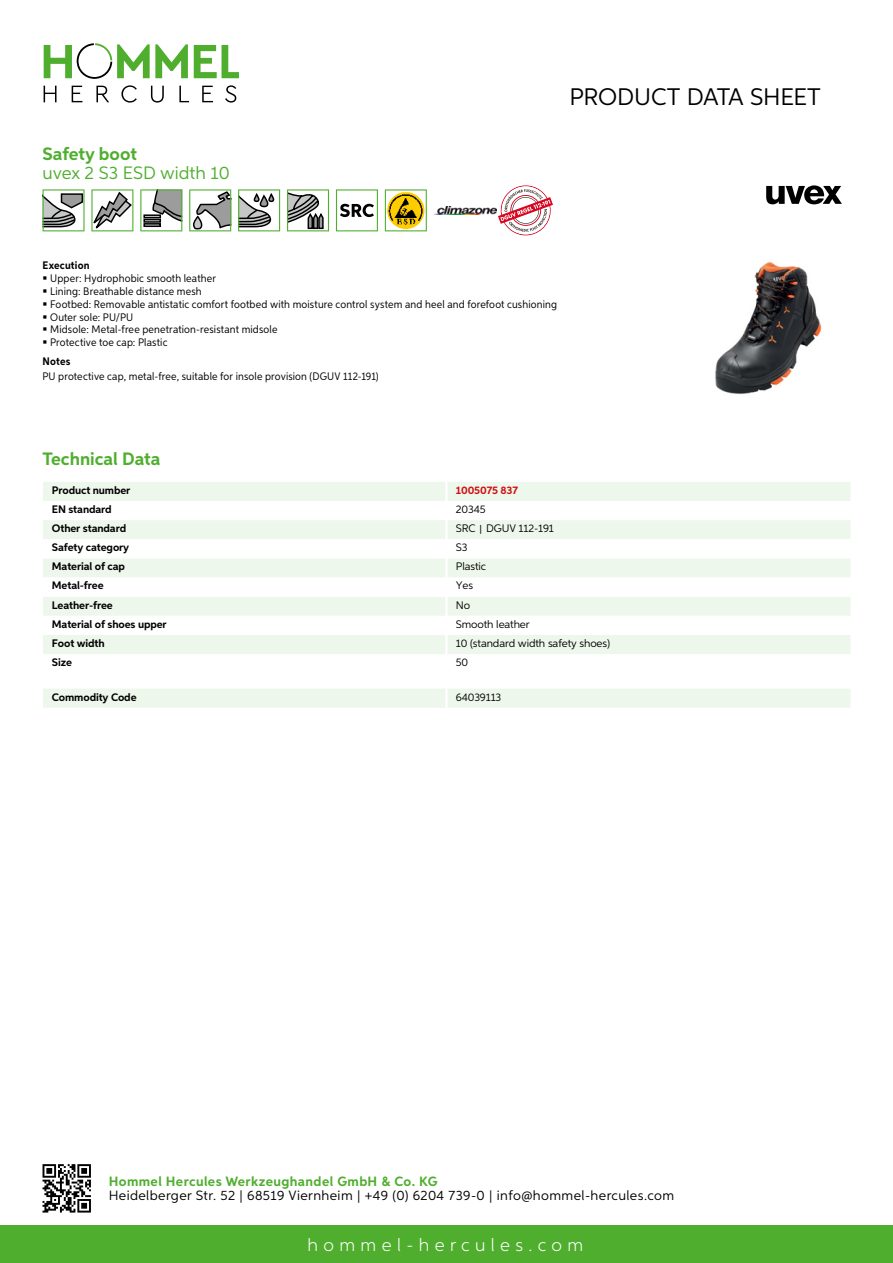
<style>
.page{position:relative;width:893px;height:1263px;background:#fff}
.page>*{position:absolute;margin:0;border:0;box-sizing:border-box;transform-origin:0 0}
.t1{font:24px "Aspira";letter-spacing:-.01em;color:#000}
.t2{font:700 18px "Aspira";color:#50ae2f}
.t3{font:300 18px "Aspira";letter-spacing:.3em;color:#fff}
.t4{font:18px "Aspira";color:#50ae2f}
.t5{font:13.5px "Aspira";letter-spacing:.03em;color:#000}
.t6{font:700 13.5px "Aspira";letter-spacing:.03em;color:#50ae2f}
.t7{font:10.95px/12.8px "Aspira Nar";letter-spacing:.015em;color:#000}
.t8{font:700 10.95px "Aspira";letter-spacing:-.01em;color:#000}
.t9{font:10.95px "Aspira";letter-spacing:-.01em;color:#000}
.t10{font:700 10.95px "Aspira Nar";letter-spacing:.015em;color:#000}
.t11{font:700 10.95px "Aspira";letter-spacing:-.01em;color:#cd1013}
.s1{font-family:"Wuerth Global";font-size:10.5px}
</style>
<div class="page">
<div style="left:0;top:1226px;width:893px;height:37px;background:#50ae2f"></div>
<svg style="left:43px;top:1164px;width:48px;height:48px"></svg>
<svg style="left:194px;top:45px;width:45px;height:33px"></svg>
<svg style="left:44px;top:43px;width:144px;height:36px"></svg>
<svg style="left:44px;top:86px;width:13px;height:16px"></svg>
<svg style="left:72px;top:86px;width:10px;height:16px"></svg>
<svg style="left:96px;top:86px;width:13px;height:16px"></svg>
<svg style="left:121px;top:85px;width:16px;height:18px"></svg>
<svg style="left:151px;top:86px;width:13px;height:17px"></svg>
<svg style="left:179px;top:86px;width:10px;height:16px"></svg>
<svg style="left:202px;top:86px;width:11px;height:16px"></svg>
<svg style="left:225px;top:85px;width:11px;height:18px"></svg>
<div style="left:43px;top:482px;width:807px;height:19px;background:#eef7eb"></div>
<svg style="left:43px;top:520px;width:807px;height:134px;fill:#eef7eb"></svg>
<hr style="left:445px;top:482px;width:3px;height:19px;background:#fff">
<hr style="left:445px;top:520px;width:3px;height:19px;background:#fff">
<hr style="left:445px;top:539px;width:3px;height:19px;background:#fff">
<hr style="left:445px;top:558px;width:3px;height:19px;background:#fff">
<hr style="left:445px;top:577px;width:3px;height:20px;background:#fff">
<hr style="left:445px;top:597px;width:3px;height:19px;background:#fff">
<hr style="left:445px;top:616px;width:3px;height:19px;background:#fff">
<hr style="left:445px;top:635px;width:3px;height:19px;background:#fff">
<div style="left:43px;top:689px;width:807px;height:19px;background:#eef7eb"></div>
<hr style="left:445px;top:689px;width:3px;height:19px;background:#fff">
<svg style="left:43px;top:189px;width:90px;height:42px"></svg>
<svg style="left:140px;top:189px;width:42px;height:42px"></svg>
<svg style="left:189px;top:189px;width:42px;height:42px"></svg>
<svg style="left:238px;top:189px;width:42px;height:42px"></svg>
<svg style="left:287px;top:189px;width:42px;height:42px"></svg>
<svg style="left:336px;top:189px;width:42px;height:42px"></svg>
<svg style="left:385px;top:189px;width:42px;height:42px"></svg>
<img style="left:434px;top:206px;width:63px;height:9px">
<svg style="left:498px;top:185px;width:55px;height:50px"></svg>
<img style="left:715px;top:262px;width:107px;height:132px">
<svg style="left:766px;top:185px;width:76px;height:19px"></svg>
<h2 class="t2" style="left:43px;top:142px;width:96px">Safety boot</h2>
<h2 class="t4" style="left:43px;top:162px;width:189px">uvex 2 S3 ESD width 10</h2>
<h1 class="t1" style="left:569px;top:82px;width:253px">Product data sh eet</h1>
<p class="t10" style="left:43px;top:259px;width:49px">Execution</p>
<p class="t7" style="left:50px;top:272px;width:508px">Upper: Hydrophobic smooth leather<br>Lining: Breathable distance mesh<br>Footbed: Removable antistatic comfort footbed with moisture control system and heel and forefoot cushioning Outer sole: PU/PU<br>Midsole: Metal-free penetration-resistant midsole<br>Protective toe cap: Plastic</p>
<p class="t10" style="left:43px;top:355px;width:29px">Notes</p>
<p class="t7" style="left:43px;top:370px;width:338px">PU protective cap, metal-free, suitable for insole provision (DGUV 112-191)</p>
<h2 class="t2" style="left:43px;top:448px;width:120px">Technical Data</h2>
<p class="t8" style="left:52px;top:483px;width:80px">Product number</p>
<p class="t11" style="left:456px;top:483px;width:64px">1005075 837</p>
<p class="t8" style="left:52px;top:502px;width:61px">EN standard</p>
<p class="t9" style="left:456px;top:502px;width:31px">20345</p>
<p class="t8" style="left:52px;top:521px;width:76px">Other standard</p>
<p class="t9" style="left:456px;top:522px;width:100px">SRC <span class="s1">|</span> DGUV 112-191</p>
<p class="t8" style="left:52px;top:541px;width:79px">Safety category</p>
<p class="t9" style="left:456px;top:541px;width:13px">S3</p>
<p class="t8" style="left:52px;top:560px;width:75px">Material of cap</p>
<p class="t9" style="left:456px;top:560px;width:32px">Plastic</p>
<p class="t8" style="left:52px;top:579px;width:53px">Metal-free</p>
<p class="t9" style="left:456px;top:579px;width:19px">Yes</p>
<p class="t8" style="left:52px;top:598px;width:62px">Leather-free</p>
<p class="t9" style="left:456px;top:598px;width:16px">No</p>
<p class="t8" style="left:52px;top:617px;width:116px">Material of shoes upper</p>
<p class="t9" style="left:456px;top:617px;width:75px">Smooth leather</p>
<p class="t8" style="left:52px;top:636px;width:54px">Foot width</p>
<p class="t9" style="left:456px;top:636px;width:156px">10 (standard width safety shoes)</p>
<p class="t8" style="left:52px;top:655px;width:22px">Size</p>
<p class="t9" style="left:456px;top:655px;width:14px">50</p>
<p class="t8" style="left:52px;top:690px;width:86px">Commodity Code</p>
<p class="t9" style="left:456px;top:690px;width:47px">64039113</p>
<p class="t6" style="left:109px;top:1172px;width:330px">Hommel Hercules Werkzeughandel GmbH &amp; Co. KG</p>
<p class="t5" style="left:109px;top:1187px;width:567px">Heidelberger Str. 52 | 68519 Viernheim | +49 (0) 6204 739-0 | info@hommel-hercules.com</p>
<h2 class="t3" style="left:307px;top:1234px;width:277px">hommel-hercules.com</h2>
</div>
